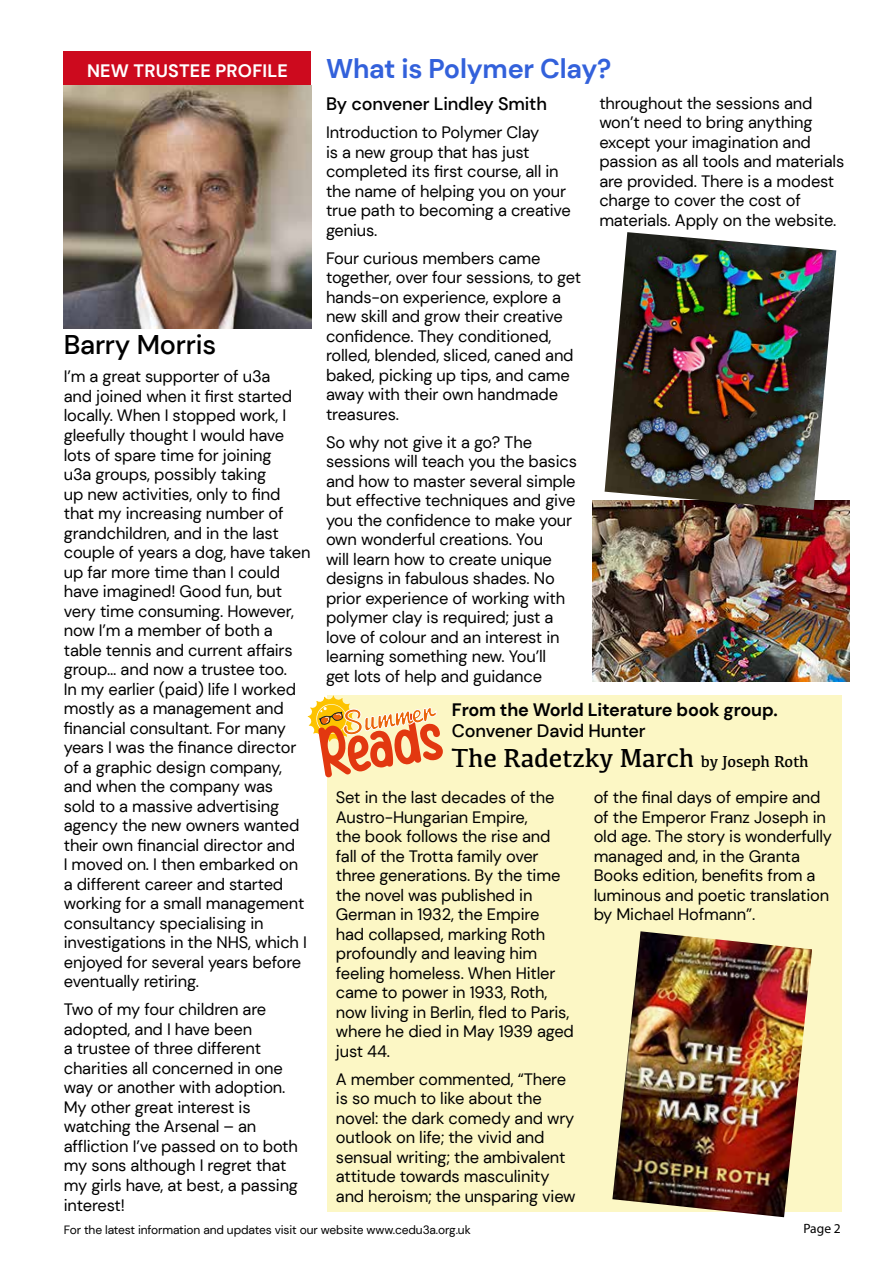
<style>
.page{position:relative;width:893px;height:1263px;background:#fff}
.page>*{position:absolute;margin:0;border:0;box-sizing:border-box;transform-origin:0 0}
.t1{font:27px "Kefa";letter-spacing:-.01em;color:#000}
.t2{font:700 27px "DM Sans";letter-spacing:-.01em;color:#3361db}
.t3{font:500 27px "DM Sans";letter-spacing:-.01em;color:#000}
.t4{font:500 18px "DM Sans";letter-spacing:-.01em;color:#000}
.t5{font:700 18px "DM Sans";letter-spacing:-.01em;color:#000}
.t6{font:700 18px "DM Sans";letter-spacing:.01em;color:#fff}
.t7{font:16.5px/19.5px "DM Sans";letter-spacing:-.01em;color:#000}
.t8{font:13.5px "Myriad Pro";color:#000}
.t9{font:12px "DM Sans";letter-spacing:-.01em;color:#000}
.s1{font-size:16.5px}
</style>
<div class="page">
<div style="left:64px;top:51px;width:247px;height:34px;background:#cd0a1e"></div>
<img style="left:64px;top:85px;width:247px;height:244px">
<img style="left:592px;top:500px;width:257px;height:182px">
<img style="left:605px;top:232px;width:231px;height:278px">
<div style="left:327px;top:695px;width:515px;height:517px;background:#fcf7c5"></div>
<img style="left:612px;top:931px;width:200px;height:286px">
<svg style="left:308px;top:695px;width:135px;height:82px"></svg>
<p class="t6" style="left:87px;top:59px;width:202px">NEW TRUSTEE PROFILE</p>
<h1 class="t2" style="left:326px;top:51px;width:287px">What is Polymer Clay?</h1>
<h1 class="t3" style="left:64px;top:328px;width:154px">Barry Morris</h1>
<p class="t7" style="left:64px;top:367px;width:248px">I’m a great supporter of u3a<br>and joined when it first started locally. When I stopped work, I gleefully thought I would have lots of spare time for joining<br>u3a groups, possibly taking<br>up new activities, only to find that my increasing number of grandchildren, and in the last couple of years a dog, have taken up far more time than I could have imagined! Good fun, but very time consuming. However, now I’m a member of both a table tennis and current affairs group… and now a trustee too.<br>In my earlier (paid) life I worked mostly as a management and financial consultant. For many years I was the finance director of a graphic design company, and when the company was<br>sold to a massive advertising agency the new owners wanted their own financial director and<br>I moved on. I then embarked on a different career and started working for a small management consultancy specialising in investigations in the NHS, which I enjoyed for several years before eventually retiring.</p>
<p class="t7" style="left:64px;top:999px;width:236px">Two of my four children are adopted, and I have been<br>a trustee of three different charities all concerned in one way or another with adoption.<br>My other great interest is watching the Arsenal – an affliction I’ve passed on to both my sons although I regret that my girls have, at best, a passing interest!</p>
<p class="t4" style="left:326px;top:93px;width:222px">By convener Lindley Smith</p>
<p class="t7" style="left:326px;top:122px;width:246px">Introduction to Polymer Clay<br>is a new group that has just completed its first course, all in the name of helping you on your true path to becoming a creative genius.</p>
<p class="t7" style="left:326px;top:248px;width:257px">Four curious members came together, over four sessions, to get hands-on experience, explore a new skill and grow their creative confidence. They conditioned, rolled, blended, sliced, caned and baked, picking up tips, and came away with their own handmade treasures.</p>
<p class="t7" style="left:326px;top:432px;width:252px">So why not give it a go? The sessions will teach you the basics and how to master several simple but effective techniques and give you the confidence to make your own wonderful creations. You<br>will learn how to create unique designs in fabulous shades. No prior experience of working with polymer clay is required; just a love of colour and an interest in learning something new. You’ll<br>get lots of help and guidance</p>
<p class="t7" style="left:599px;top:93px;width:246px">throughout the sessions and won’t need to bring anything except your imagination and passion as all tools and materials are provided. There is a modest charge to cover the cost of materials. Apply on the website.</p>
<p class="t5" style="left:452px;top:698px;width:327px">From the World Literature book group.</p>
<p class="t4" style="left:452px;top:720px;width:195px">Convener David Hunter</p>
<h1 class="t1" style="left:452px;top:741px;width:358px">The Radetzky March <span class="s1">by Joseph Roth</span></h1>
<p class="t7" style="left:336px;top:787px;width:240px">Set in the last decades of the<br>Austro-Hungarian Empire,<br>the book follows the rise and fall of the Trotta family over three generations. By the time the novel was published in<br>German in 1932, the Empire<br>had collapsed, marking Roth profoundly and leaving him feeling homeless. When Hitler came to power in 1933, Roth, now living in Berlin, fled to Paris, where he died in May 1939 aged just 44.</p>
<p class="t7" style="left:336px;top:1069px;width:241px">A member commented, “There is so much to like about the novel: the dark comedy and wry outlook on life; the vivid and sensual writing; the ambivalent attitude towards masculinity and heroism; the unsparing view</p>
<p class="t7" style="left:594px;top:787px;width:240px">of the final days of empire and of the Emperor Franz Joseph in old age. The story is wonderfully managed and, in the Granta<br>Books edition, benefits from a luminous and poetic translation by Michael Hofmann”.</p>
<p class="t9" style="left:64px;top:1222px;width:408px">For the latest information and updates visit our website www.cedu3a.org.uk</p>
<p class="t8" style="left:803px;top:1220px;width:39px">Page 2</p>
</div>
